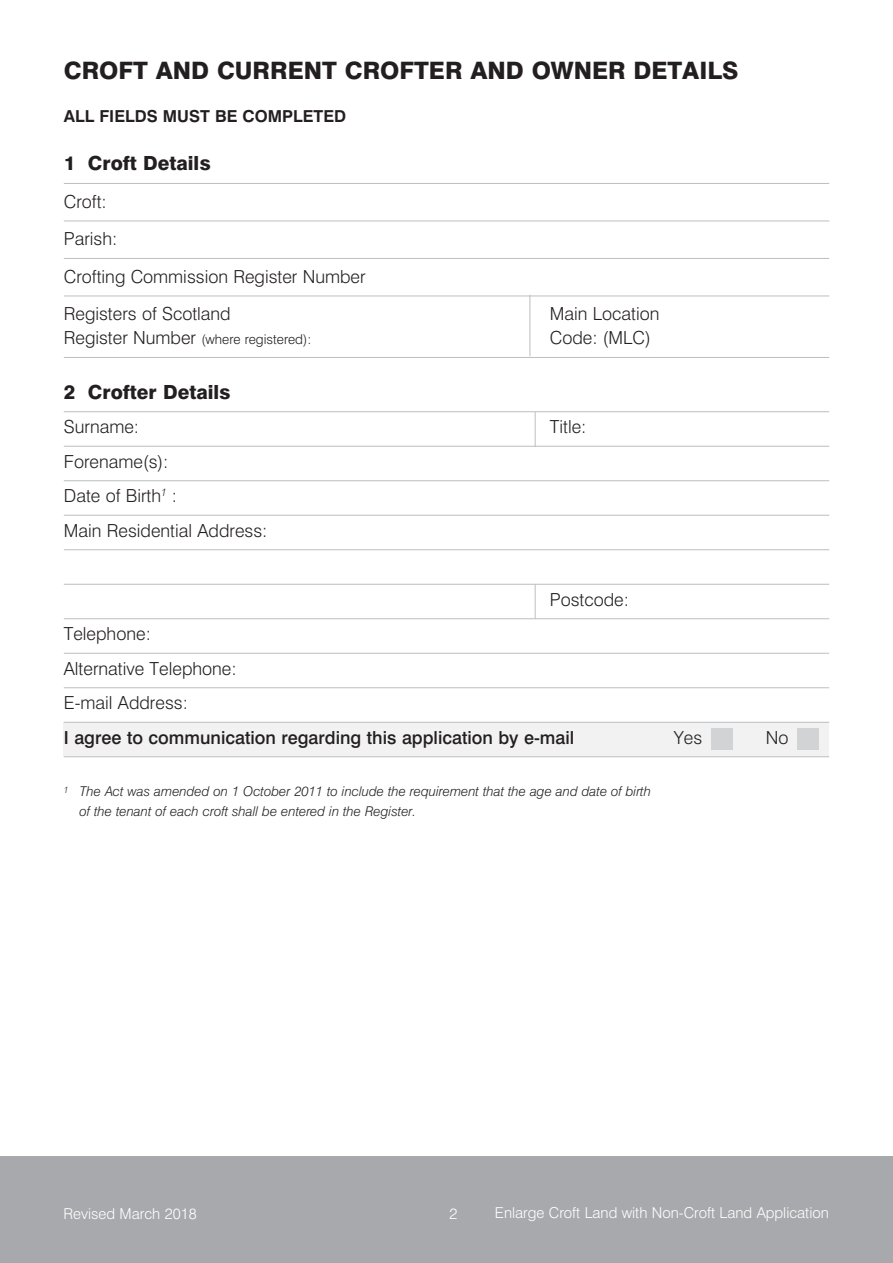
<style>
.page{position:relative;width:893px;height:1263px;background:#fff}
.page>*{position:absolute;margin:0;border:0;box-sizing:border-box;transform-origin:0 0}
.t1{font:800 24px "Swiss 721 BT";color:#231f20}
.t2{font:800 19.5px "Swiss 721 BT";color:#231f20}
.t3{font:300 18px/34.5px "Swiss 721 BT";color:#231f20}
.t4{font:500 18px "Swiss 721 BT";color:#231f20}
.t5{font:700 16.5px "Swiss 721 BT";color:#231f20}
.t6{font:300 15px "Swiss 721 BT";color:#fff}
.t7{font:italic 300 13.5px/19.5px "Swiss 721 BT";color:#231f20}
.t8{font:300 13.5px "Swiss 721 BT";color:#231f20}
.s1{font-size:18px}
</style>
<div class="page">
<div style="left:0;top:1157px;width:893px;height:106px;background:#a7a9ac"></div>
<div style="left:64px;top:722px;width:765px;height:35px;background:#f2f2f3"></div>
<hr style="left:64px;top:183px;width:765px;height:1px;background:#bcbec0">
<hr style="left:64px;top:221px;width:765px;height:1px;background:#bcbec0">
<hr style="left:64px;top:258px;width:765px;height:1px;background:#bcbec0">
<hr style="left:64px;top:296px;width:765px;height:1px;background:#bcbec0">
<hr style="left:64px;top:357px;width:765px;height:1px;background:#bcbec0">
<hr style="left:64px;top:411px;width:765px;height:1px;background:#bcbec0">
<hr style="left:64px;top:446px;width:765px;height:1px;background:#bcbec0">
<hr style="left:64px;top:480px;width:765px;height:1px;background:#bcbec0">
<hr style="left:64px;top:515px;width:765px;height:1px;background:#bcbec0">
<hr style="left:64px;top:549px;width:765px;height:1px;background:#bcbec0">
<hr style="left:64px;top:584px;width:765px;height:1px;background:#bcbec0">
<hr style="left:64px;top:618px;width:765px;height:1px;background:#bcbec0">
<hr style="left:64px;top:653px;width:765px;height:1px;background:#bcbec0">
<hr style="left:64px;top:687px;width:765px;height:1px;background:#bcbec0">
<hr style="left:64px;top:722px;width:765px;height:1px;background:#bcbec0">
<hr style="left:64px;top:756px;width:765px;height:1px;background:#bcbec0">
<div style="left:711px;top:728px;width:21px;height:21px;background:#d1d3d4"></div>
<div style="left:797px;top:728px;width:21px;height:21px;background:#d1d3d4"></div>
<hr style="left:530px;top:295px;width:1px;height:61px;background:#bcbec0">
<hr style="left:535px;top:412px;width:1px;height:35px;background:#bcbec0">
<hr style="left:535px;top:584px;width:1px;height:35px;background:#bcbec0">
<h1 class="t1" style="left:64px;top:56px;width:676px">CROFT AND CURRENT CROFTER AND OWNER DETAILS</h1>
<p class="t5" style="left:64px;top:106px;width:284px">ALL FIELDS MUST BE COMPLETED</p>
<p class="t2" style="left:64px;top:151px;width:149px">1 Croft Details</p>
<p class="t3" style="left:64px;top:182px;width:303px;line-height:37.5px">Croft:<br>Parish:<br>Crofting Commission Register Number<br>Registers of Scotland</p>
<p class="t3" style="left:550px;top:296px;width:111px">Main Location</p>
<p class="t8" style="left:64px;top:331px;width:249px"><span class="s1">Register Number</span> (where registered):</p>
<p class="t3" style="left:550px;top:320px;width:102px">Code: (MLC)</p>
<p class="t2" style="left:64px;top:380px;width:168px">2 Crofter Details</p>
<p class="t3" style="left:64px;top:409px;width:77px">Surname:</p>
<p class="t3" style="left:550px;top:409px;width:38px">Title:</p>
<p class="t3" style="left:64px;top:444px;width:205px">Forename(s):<br>Date of Birth<sup>1</sup> :<br>Main Residential Address:</p>
<p class="t3" style="left:550px;top:582px;width:81px">Postcode:</p>
<p class="t3" style="left:64px;top:616px;width:174px">Telephone:<br>Alternative Telephone:<br>E-mail Address:</p>
<p class="t4" style="left:64px;top:726px;width:512px">I agree to communication regarding this application by e-mail</p>
<p class="t3" style="left:674px;top:720px;width:30px">Yes</p>
<p class="t3" style="left:766px;top:720px;width:24px">No</p>
<p class="t7" style="left:79px;top:782px;width:573px;text-indent:-15px"><sup>1</sup> The Act was amended on 1 October 2011 to include the requirement that the age and date of birth of the tenant of each croft shall be entered in the Register.</p>
<p class="t6" style="left:64px;top:1204px;width:135px">Revised March 2018</p>
<p class="t6" style="left:449px;top:1204px;width:9px">2</p>
<p class="t6" style="left:495px;top:1203px;width:335px">Enlarge Croft Land with Non-Croft Land Application</p>
</div>
